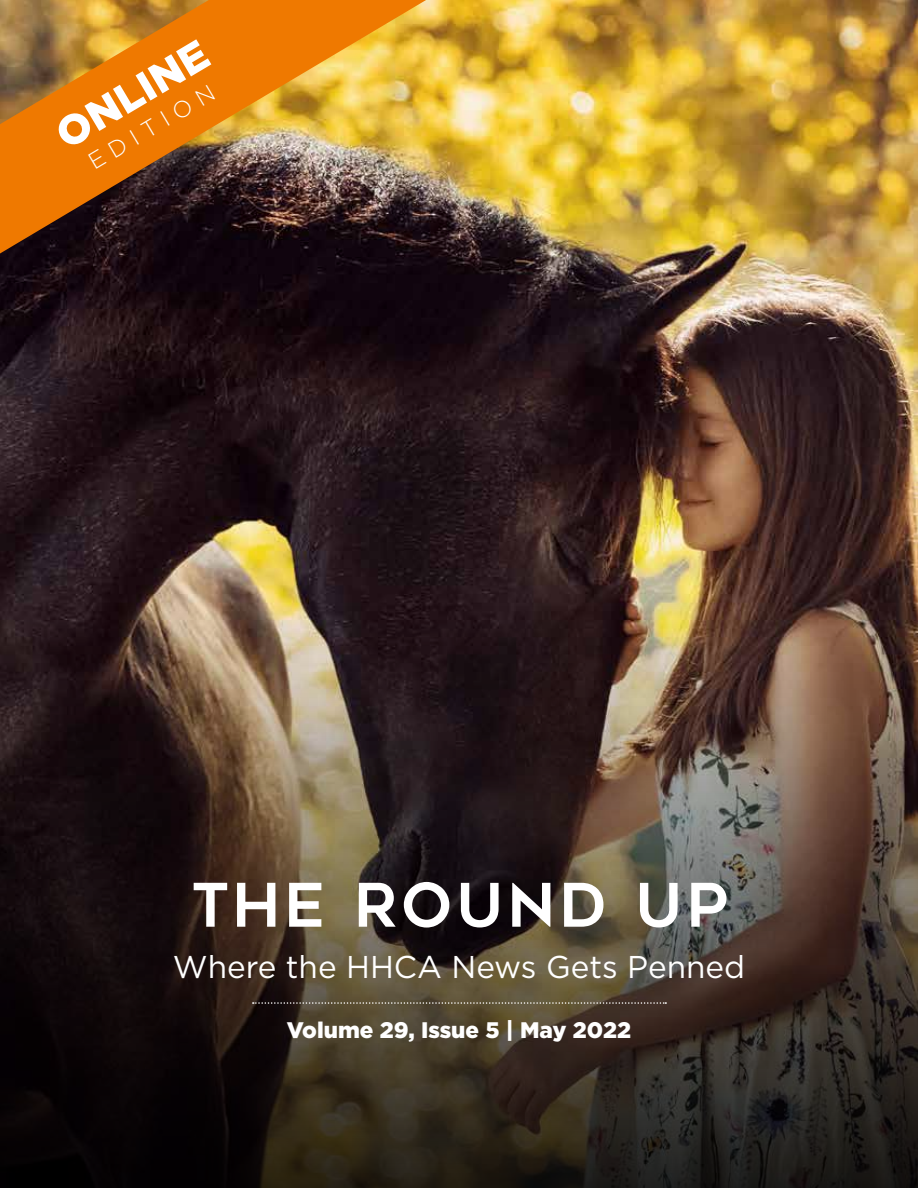
<style>
.page{position:relative;width:918px;height:1188px;background:#fff}
.page>*{position:absolute;margin:0;border:0;box-sizing:border-box;transform-origin:0 0}
.t1{font:60px "Geometos";letter-spacing:.07em;color:#fff}
.t2{font:900 41.7px "Gotham HTF";color:#fff}
.t3{font:31.5px "Gotham HTF";color:#fff}
.t4{font:300 23.25px "Gotham HTF";color:#fff}
.t5{font:900 22.5px "Gotham HTF";color:#fff}
</style>
<div class="page">
<img style="left:0;top:0;width:918px;height:605px">
<img style="left:0;top:605px;width:918px;height:583px">
<svg style="left:253px;top:1002px;width:413px;height:2px"></svg>
<img style="left:0;top:0;width:426px;height:254px">
<h2 class="t2" style="left:47px;top:117px;width:171px;rotate:-31deg">ONLINE</h2>
<p class="t4" style="left:84px;top:153px;width:144px;rotate:-31deg">EDITION</p>
<h1 class="t1" style="left:191px;top:871px;width:538px">THE ROUND UP</h1>
<p class="t3" style="left:173px;top:949px;width:574px">Where the HHCA News Gets Penned</p>
<p class="t5" style="left:287px;top:1017px;width:346px">Volume 29, Issue 5 | May 2022</p>
</div>
